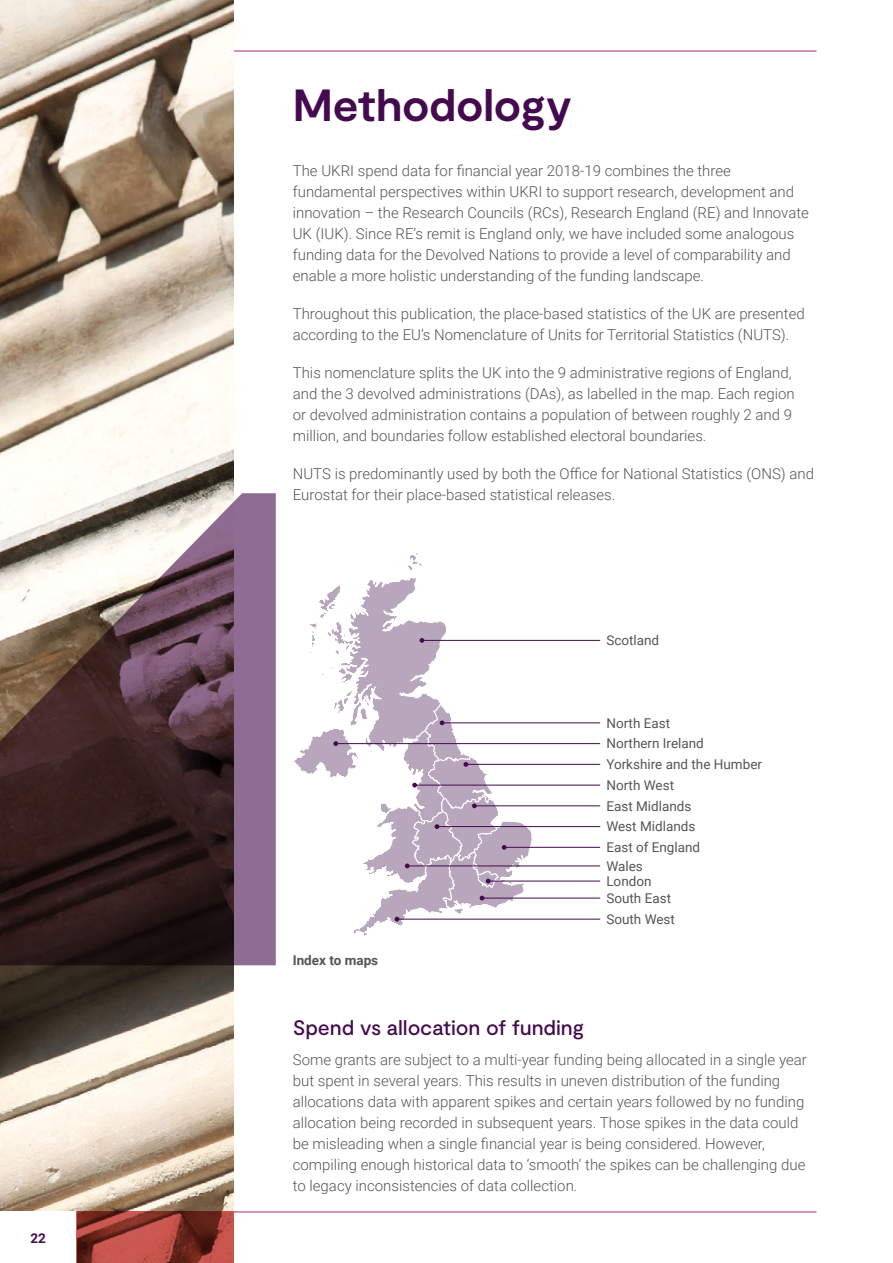
<style>
.page{position:relative;width:893px;height:1263px;background:#fff}
.page>*{position:absolute;margin:0;border:0;box-sizing:border-box;transform-origin:0 0}
.Main_heading{font:700 45px "Moderat";letter-spacing:-.005em;color:#440a4e}
.Body_copy{font:500 21px "Moderat";letter-spacing:-.005em;color:#440a4e}
.Body_copy-2{font:300 15px/21px "Roboto";color:#555}
.Table_heading{font:13.5px "Roboto";color:#555}
.Table_heading-2{font:700 13.5px "Roboto";color:#555}
.Body_copy-3{font:700 13.5px "Roboto";color:#440a4e}
</style>
<div class="page">
<hr style="left:77px;top:51px;width:739px;height:1px;background:#a9285e">
<hr style="left:77px;top:1212px;width:739px;height:1px;background:#a9285e">
<img style="left:0;top:0;width:234px;height:1212px">
<svg style="left:77px;top:1212px;width:157px;height:51px"></svg>
<svg style="left:0;top:493px;width:276px;height:472px"></svg>
<hr style="left:422px;top:640px;width:178px;height:1px;background:#440a4e">
<hr style="left:442px;top:722px;width:158px;height:1px;background:#440a4e">
<hr style="left:415px;top:785px;width:185px;height:1px;background:#440a4e">
<hr style="left:336px;top:743px;width:264px;height:1px;background:#440a4e">
<hr style="left:466px;top:764px;width:134px;height:1px;background:#440a4e">
<hr style="left:474px;top:805px;width:126px;height:1px;background:#440a4e">
<hr style="left:437px;top:826px;width:163px;height:1px;background:#440a4e">
<hr style="left:504px;top:847px;width:96px;height:1px;background:#440a4e">
<hr style="left:397px;top:919px;width:203px;height:1px;background:#440a4e">
<hr style="left:482px;top:898px;width:118px;height:1px;background:#440a4e">
<hr style="left:488px;top:881px;width:112px;height:1px;background:#440a4e">
<hr style="left:407px;top:866px;width:193px;height:1px;background:#440a4e">
<svg style="left:294px;top:553px;width:239px;height:383px"></svg>
<p class="Body_copy-3" style="left:31px;top:1228px;width:17px">22</p>
<p class="Main_heading" style="left:293px;top:79px;width:280px">Methodology</p>
<p class="Body_copy-2" style="left:293px;top:160px;width:518px">The UKRI spend data for financial year 2018-19 combines the three fundamental perspectives within UKRI to support research, development and innovation – the Research Councils (RCs), Research England (RE) and Innovate UK (IUK). Since RE’s remit is England only, we have included some analogous funding data for the Devolved Nations to provide a level of comparability and enable a more holistic understanding of the funding landscape.</p>
<p class="Body_copy-2" style="left:293px;top:303px;width:513px">Throughout this publication, the place-based statistics of the UK are presented according to the EU’s Nomenclature of Units for Territorial Statistics (NUTS).</p>
<p class="Body_copy-2" style="left:293px;top:362px;width:503px">This nomenclature splits the UK into the 9 administrative regions of England, and the 3 devolved administrations (DAs), as labelled in the map. Each region or devolved administration contains a population of between roughly 2 and 9 million, and boundaries follow established electoral boundaries.</p>
<p class="Body_copy-2" style="left:293px;top:463px;width:523px">NUTS is predominantly used by both the Office for National Statistics (ONS) and<br>Eurostat for their place-based statistical releases.</p>
<p class="Table_heading" style="left:606px;top:631px;width:54px">Scotland</p>
<p class="Table_heading" style="left:606px;top:713px;width:65px">North East</p>
<p class="Table_heading" style="left:606px;top:734px;width:99px">Northern Ireland</p>
<p class="Table_heading" style="left:606px;top:755px;width:157px">Yorkshire and the Humber</p>
<p class="Table_heading" style="left:606px;top:796px;width:87px">East Midlands</p>
<p class="Table_heading" style="left:606px;top:817px;width:90px">West Midlands</p>
<p class="Table_heading" style="left:606px;top:838px;width:95px">East of England</p>
<p class="Table_heading" style="left:606px;top:775px;width:69px">North West</p>
<p class="Table_heading" style="left:606px;top:856px;width:38px">Wales</p>
<p class="Table_heading" style="left:606px;top:871px;width:47px">London</p>
<p class="Table_heading" style="left:606px;top:888px;width:66px">South East</p>
<p class="Table_heading-2" style="left:293px;top:951px;width:87px">Index to maps</p>
<p class="Table_heading" style="left:606px;top:910px;width:70px">South West</p>
<p class="Body_copy" style="left:293px;top:1016px;width:293px">Spend vs allocation of funding</p>
<p class="Body_copy-2" style="left:293px;top:1048px;width:516px">Some grants are subject to a multi-year funding being allocated in a single year but spent in several years. This results in uneven distribution of the funding allocations data with apparent spikes and certain years followed by no funding allocation being recorded in subsequent years. Those spikes in the data could be misleading when a single financial year is being considered. However, compiling enough historical data to ‘smooth’ the spikes can be challenging due to legacy inconsistencies of data collection.</p>
</div>
